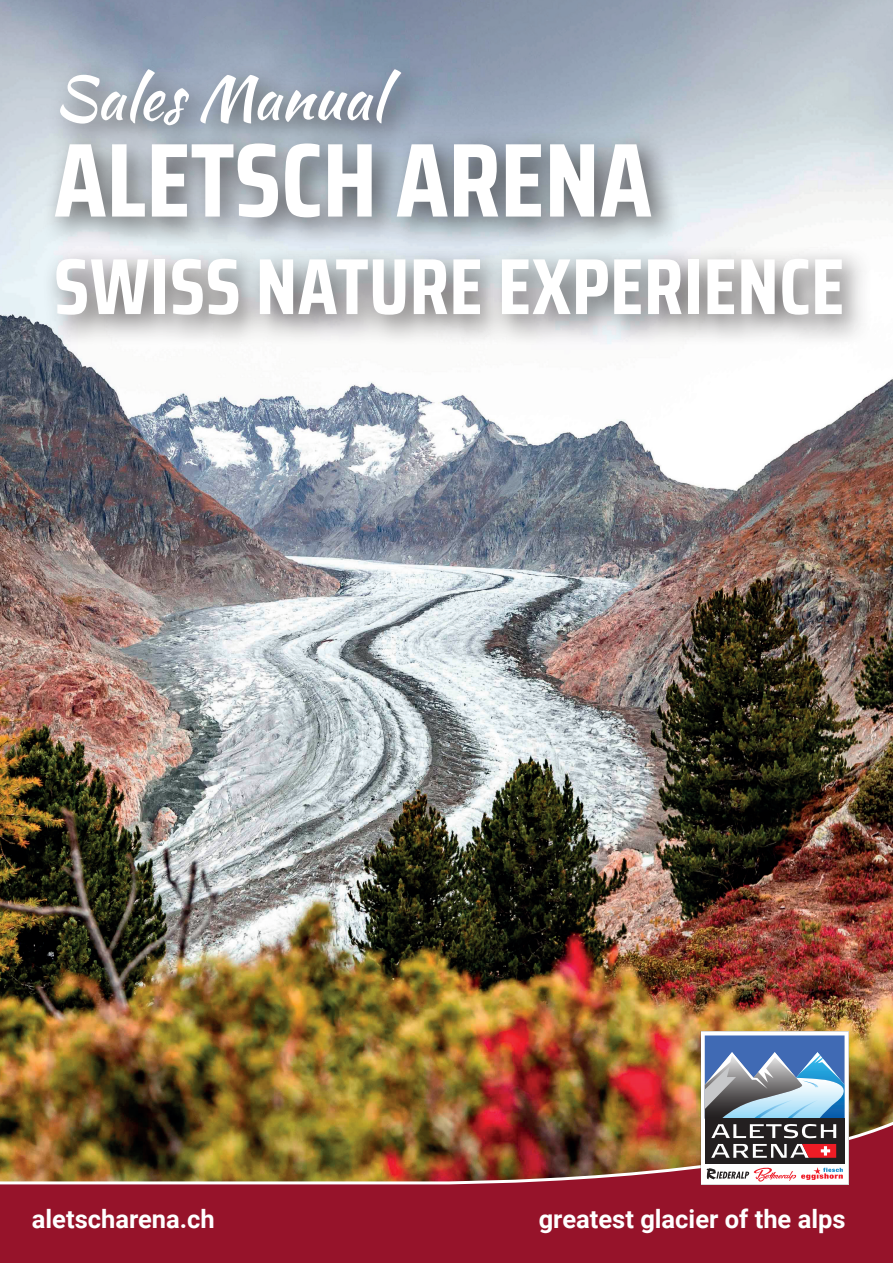
<style>
.page{position:relative;width:893px;height:1263px;background:#fff}
.page>*{position:absolute;margin:0;border:0;box-sizing:border-box;transform-origin:0 0}
.t1{font:700 105px "Saira Condensed";color:#fff}
.t2{font:700 79.5px "Saira Condensed";letter-spacing:.005em;color:#fff}
.t3{font:60px "Kaushan Script";color:#fff}
.t4{font:700 25.5px "Roboto";color:#fff}
</style>
<div class="page">
<img style="left:0;top:0;width:893px;height:1119px">
<div style="left:0;top:1186px;width:893px;height:77px;background:#96132a"></div>
<img style="left:0;top:1119px;width:893px;height:67px">
<svg style="left:701px;top:1031px;width:157px;height:154px"></svg>
<div style="left:42px;top:57px;width:831px;height:290px;background:#231f20;opacity:.75"></div>
<h3 class="t3" style="left:54px;top:54px;width:332px">Sales Manual</h3>
<h1 class="t1" style="left:54px;top:100px;width:600px">ALETSCH ARENA</h1>
<h2 class="t2" style="left:54px;top:226px;width:792px">SWISS NATURE EXPERIENCE</h2>
<p class="t4" style="left:32px;top:1201px;width:184px">aletscharena.ch</p>
<p class="t4" style="left:539px;top:1201px;width:308px">greatest glacier of the alps</p>
</div>
